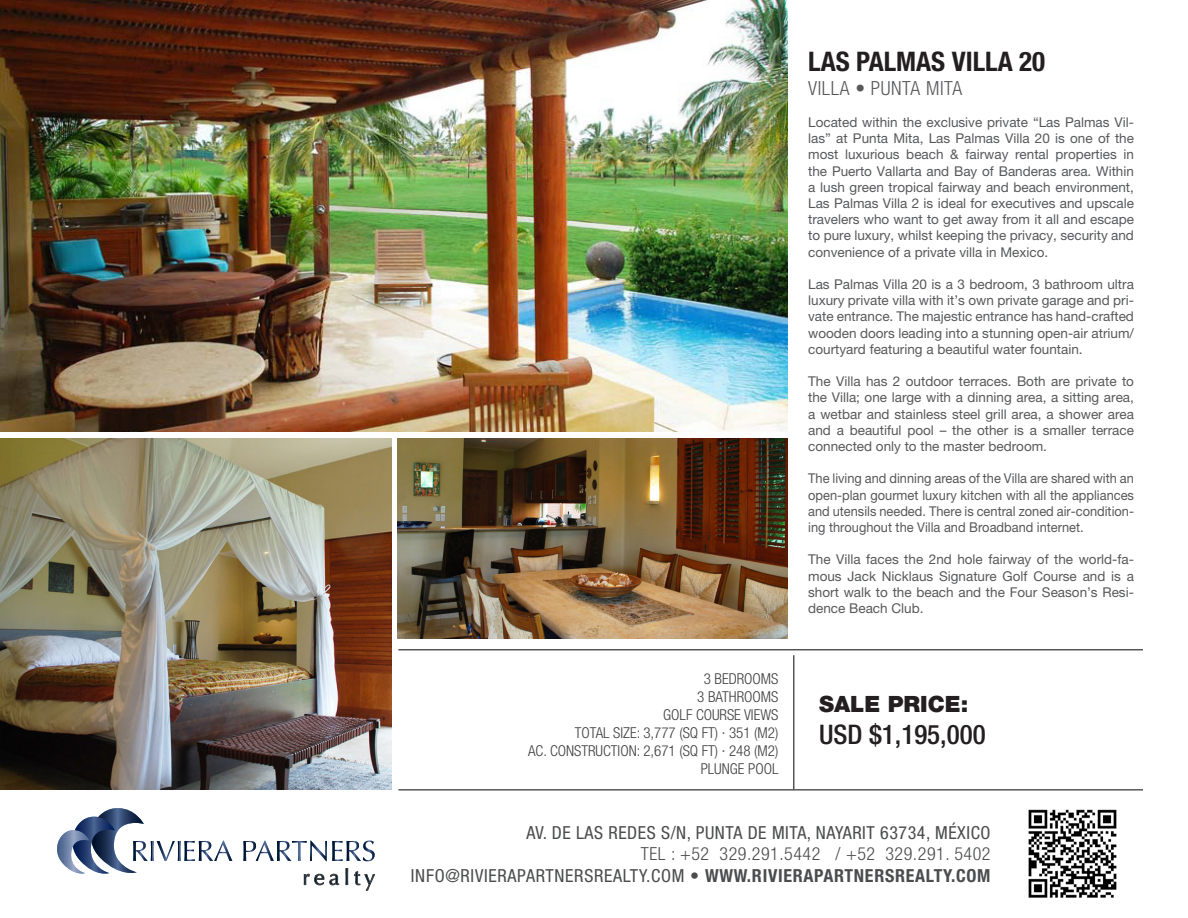
<style>
.page{position:relative;width:1188px;height:918px;background:#fff}
.page>*{position:absolute;margin:0;border:0;box-sizing:border-box;transform-origin:0 0}
.t1{font:700 condensed 27px "Helvetica Neue LT Pro";color:#231f20}
.t2{font:500 condensed 27px "Helvetica Neue LT Pro";color:#231f20}
.t3{font:900 22.5px "Helvetica Neue LT Pro";color:#231f20}
.t4{font:300 condensed 19.5px "Helvetica Neue LT Pro";letter-spacing:.03em;color:#57585a}
.t5{font:condensed 18px "Helvetica Neue LT Pro";letter-spacing:.03em;color:#4b4c4d}
.t6{font:300 condensed 18px "Helvetica Neue LT Pro";letter-spacing:.03em;color:#4b4c4d}
.t7{font:300 condensed 15px/18px "Helvetica Neue LT Pro";color:#3e3e3f;text-align:right}
.t8{font:13.5px/16.2px "Helvetica Neue LT Pro";color:#57585a;text-align:justify}
.t9{font:13.5px/16.2px "Helvetica Neue LT Pro";color:#57585a;text-align:justify;scale:.95 1}
.s1{font-weight:700}
</style>
<div class="page">
<img style="left:1028px;top:809px;width:89px;height:89px">
<hr style="left:398px;top:649px;width:745px;height:1px;background:#231f20">
<hr style="left:398px;top:789px;width:745px;height:1px;background:#231f20">
<hr style="left:793px;top:655px;width:1px;height:134px;background:#231f20">
<svg style="left:243px;top:841px;width:132px;height:20px"></svg>
<svg style="left:304px;top:874px;width:5px;height:11px"></svg>
<svg style="left:315px;top:874px;width:9px;height:11px"></svg>
<svg style="left:330px;top:874px;width:9px;height:11px"></svg>
<svg style="left:346px;top:868px;width:2px;height:17px"></svg>
<svg style="left:354px;top:871px;width:21px;height:19px"></svg>
<svg style="left:57px;top:808px;width:175px;height:66px"></svg>
<img style="left:0;top:0;width:788px;height:432px">
<img style="left:398px;top:438px;width:390px;height:201px">
<img style="left:0;top:438px;width:392px;height:351px">
<p class="t7" style="left:663px;top:669px;width:117px">3 BEDROOMS<br>3 BATHROOMS<br>GOLF COURSE VIEWS</p>
<p class="t7" style="left:575px;top:723px;width:205px">TOTAL SIZE: 3,777 (SQ FT) · 351 (M2)</p>
<p class="t7" style="left:528px;top:741px;width:252px">AC. CONSTRUCTION: 2,671 (SQ FT) · 248 (M2)</p>
<p class="t7" style="left:701px;top:759px;width:79px">PLUNGE POOL</p>
<p class="t1" style="left:808px;top:45px;width:238px">LAS PALMAS VILLA 20</p>
<p class="t4" style="left:808px;top:76px;width:155px">VILLA • PUNTA MITA</p>
<p class="t8" style="left:808px;top:114px;width:327px">Located within the exclusive private “Las Palmas Vil&shy;las” at Punta Mita, Las Palmas Villa 20 is one of the most luxurious beach &amp; fairway rental properties in the Puerto Vallarta and Bay of Banderas area. Within a lush green tropical fairway and beach environment, Las Palmas Villa 2 is ideal for executives and upscale travelers who want to get away from it all and escape to pure luxury, whilst keeping the privacy, security and convenience of a private villa in Mexico.</p>
<p class="t8" style="left:808px;top:276px;width:327px">Las Palmas Villa 20 is a 3 bedroom, 3 bathroom ultra luxury private villa with it’s own private garage and pri&shy;vate entrance. The majestic entrance has hand-crafted wooden doors leading into a stunning open-air atrium/ courtyard featuring a beautiful water fountain.</p>
<p class="t8" style="left:808px;top:373px;width:327px">The Villa has 2 outdoor terraces. Both are private to the Villa; one large with a dinning area, a sitting area, a wetbar and stainless steel grill area, a shower area and a beautiful pool – the other is a smaller terrace connected only to the master bedroom.</p>
<p class="t9" style="left:808px;top:470px;width:344px">The living and dinning areas of the Villa are shared with an open-plan gourmet luxury kitchen with all the appliances and utensils needed. There is central zoned air-condition&shy;ing throughout the Villa and Broadband internet.</p>
<p class="t8" style="left:808px;top:551px;width:327px">The Villa faces the 2nd hole fairway of the world-fa&shy;mous Jack Nicklaus Signature Golf Course and is a short walk to the beach and the Four Season’s Resi&shy;dence Beach Club.</p>
<p class="t3" style="left:819px;top:690px;width:151px">SALE PRICE:</p>
<p class="t2" style="left:819px;top:718px;width:168px">USD $1,195,000</p>
<p class="t5" style="left:526px;top:822px;width:466px">AV. DE LAS REDES S/N, PUNTA DE MITA, NAYARIT 63734, MÉXICO</p>
<p class="t6" style="left:641px;top:844px;width:351px">TEL : +52 329.291.5442 / +52 329.291. 5402</p>
<p class="t5" style="left:411px;top:865px;width:581px">INFO@RIVIERAPARTNERSREALTY.COM <span class="s1">• WWW.RIVIERAPARTNERSREALTY.COM</span></p>
</div>
